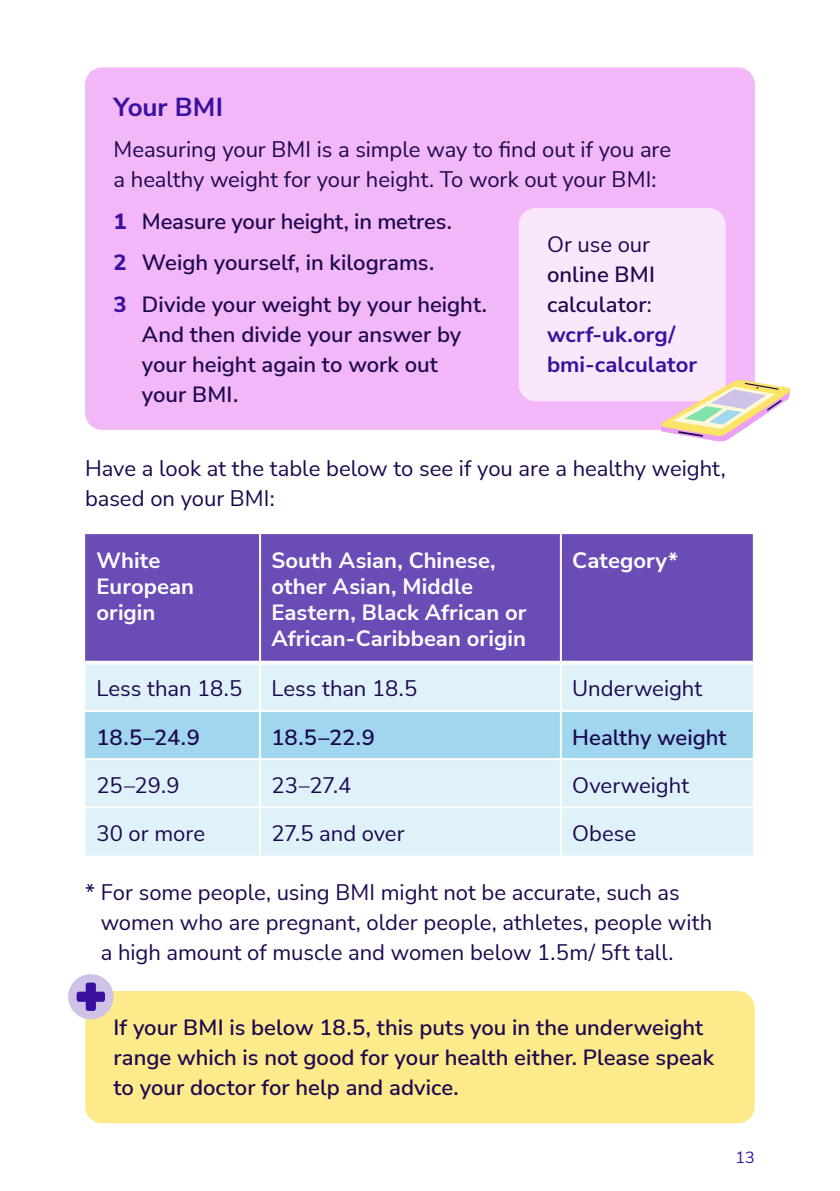
<style>
.page{position:relative;width:840px;height:1191px;background:#fff}
.page>*{position:absolute;margin:0;border:0;box-sizing:border-box;transform-origin:0 0}
.t1{font:700 26px "Nunito Sans";letter-spacing:-.005em;color:#39109f}
.t2{font:22px/30px "Nunito Sans";color:#1d0850}
.t3{font:600 22px/30px "Nunito Sans";color:#1d0850}
.t4{font:700 22px/26px "Nunito Sans";color:#fff}
.t5{font:700 22px/30px "Nunito Sans";color:#39109f}
.t6{font:16px "Nunito Sans";color:#39109f}
.s1{font-weight:800;color:#39109f}
.s2{font-weight:600;color:#1d0850}
.s3{font-weight:400;color:#1d0850}
</style>
<div class="page">
<div style="left:85px;top:67px;width:669px;height:363px;background:#f1b7f7;border-radius:17px"></div>
<div style="left:85px;top:534px;width:667px;height:126px;background:#6b4cb7"></div>
<div style="left:85px;top:665px;width:667px;height:190px;background:#dff2fa"></div>
<div style="left:85px;top:712px;width:667px;height:46px;background:#a0d7ef"></div>
<svg style="left:85px;top:660px;width:174px;height:3px"></svg>
<svg style="left:261px;top:660px;width:298px;height:2px"></svg>
<svg style="left:561px;top:660px;width:191px;height:3px"></svg>
<hr style="left:85px;top:710px;width:175px;height:2px;background:#fff">
<hr style="left:260px;top:710px;width:300px;height:2px;background:#fff">
<hr style="left:560px;top:710px;width:192px;height:2px;background:#fff">
<hr style="left:85px;top:758px;width:175px;height:2px;background:#fff">
<hr style="left:260px;top:758px;width:300px;height:2px;background:#fff">
<hr style="left:560px;top:758px;width:192px;height:2px;background:#fff">
<hr style="left:85px;top:806px;width:175px;height:2px;background:#fff">
<hr style="left:260px;top:806px;width:300px;height:2px;background:#fff">
<hr style="left:560px;top:806px;width:192px;height:2px;background:#fff">
<hr style="left:259px;top:534px;width:2px;height:128px;background:#fff">
<hr style="left:259px;top:662px;width:2px;height:48px;background:#fff">
<hr style="left:259px;top:712px;width:2px;height:46px;background:#fff">
<hr style="left:259px;top:760px;width:2px;height:46px;background:#fff">
<hr style="left:259px;top:808px;width:2px;height:47px;background:#fff">
<hr style="left:559px;top:534px;width:2px;height:128px;background:#fff">
<hr style="left:559px;top:662px;width:2px;height:48px;background:#fff">
<hr style="left:559px;top:712px;width:2px;height:46px;background:#fff">
<hr style="left:559px;top:760px;width:2px;height:46px;background:#fff">
<hr style="left:559px;top:808px;width:2px;height:47px;background:#fff">
<div style="left:85px;top:991px;width:669px;height:132px;background:#fcea8b;border-radius:17px"></div>
<div style="left:518px;top:208px;width:207px;height:193px;background:#fae7fc;border-radius:17px"></div>
<svg style="left:660px;top:380px;width:130px;height:62px"></svg>
<div style="left:68px;top:974px;width:45px;height:45px;background:#cec3e7;border-radius:50%"></div>
<div style="left:86px;top:982px;width:10px;height:29px;background:#39109f;border-radius:2px"></div>
<div style="left:77px;top:991px;width:28px;height:10px;background:#39109f;border-radius:2px"></div>
<p class="t1" style="left:113px;top:89px;width:111px">Your BMI</p>
<p class="t2" style="left:113px;top:134px;width:559px">Measuring your BMI is a simple way to find out if you are a healthy weight for your height. To work out your BMI:</p>
<p class="t3" style="left:113px;top:200px;width:375px;line-height:41.4px"><span class="s1">1</span> Measure your height, in metres.<br><span class="s1">2</span> Weigh yourself, in kilograms.<br><span class="s1">3</span> Divide your weight by your height.</p>
<p class="t3" style="left:142px;top:318px;width:321px">And then divide your answer by your height again to work out your BMI.</p>
<p class="t2" style="left:546px;top:229px;width:104px">Or use our</p>
<p class="t5" style="left:546px;top:259px;width:151px"><span class="s2">online BMI calculator</span><span class="s3">: </span>wcrf-uk.org/ bmi-calculator</p>
<p class="t2" style="left:85px;top:452px;width:641px">Have a look at the table below to see if you are a healthy weight, based on your BMI:</p>
<p class="t4" style="left:96px;top:546px;width:99px">White<br>European origin</p>
<p class="t4" style="left:271px;top:546px;width:256px">South Asian, Chinese, other Asian, Middle<br>Eastern, Black African or<br>African-Caribbean origin</p>
<p class="t4" style="left:572px;top:546px;width:107px">Category*</p>
<p class="t2" style="left:96px;top:673px;width:147px">Less than 18.5</p>
<p class="t2" style="left:271px;top:673px;width:147px">Less than 18.5</p>
<p class="t2" style="left:572px;top:673px;width:131px">Underweight</p>
<p class="t3" style="left:96px;top:721px;width:105px">18.5–24.9</p>
<p class="t3" style="left:271px;top:721px;width:105px">18.5–22.9</p>
<p class="t3" style="left:572px;top:721px;width:156px">Healthy weight</p>
<p class="t2" style="left:96px;top:769px;width:85px">25–29.9</p>
<p class="t2" style="left:271px;top:769px;width:81px">23–27.4</p>
<p class="t2" style="left:572px;top:769px;width:118px">Overweight</p>
<p class="t2" style="left:96px;top:817px;width:110px">30 or more</p>
<p class="t2" style="left:271px;top:817px;width:135px">27.5 and over</p>
<p class="t2" style="left:572px;top:817px;width:65px">Obese</p>
<p class="t2" style="left:101px;top:876px;width:612px;text-indent:-16px">* For some people, using BMI might not be accurate, such as women who are pregnant, older people, athletes, people with a high amount of muscle and women below 1.5m/ 5ft tall.</p>
<p class="t3" style="left:113px;top:1011px;width:601px">If your BMI is below 18.5, this puts you in the underweight range which is not good for your health either. Please speak to your doctor for help and advice.</p>
<p class="t6" style="left:735px;top:1146px;width:21px">13</p>
</div>
